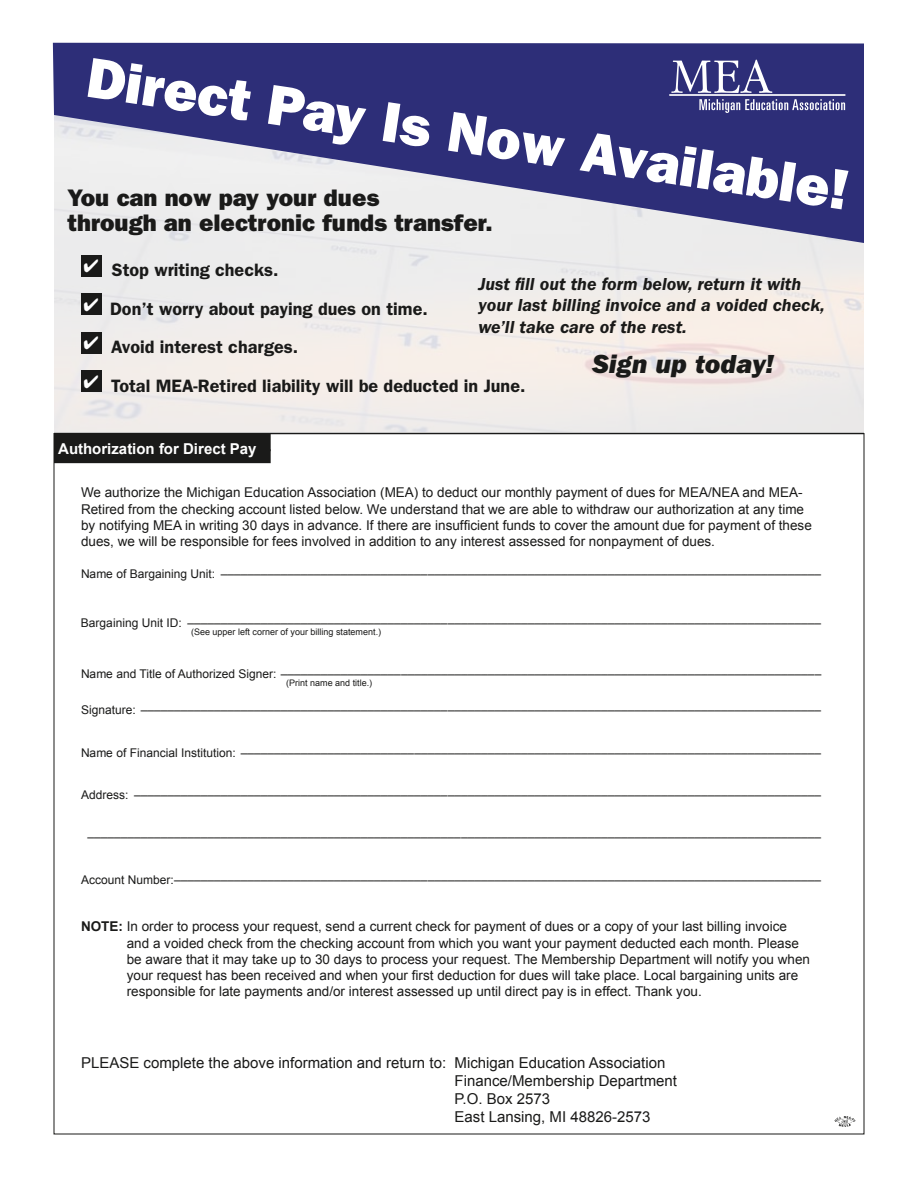
<style>
.page{position:relative;width:918px;height:1188px;background:#fff}
.page>*{position:absolute;margin:0;border:0;box-sizing:border-box;transform-origin:0 0}
.t1{font:800 57px "Franklin Gothic";color:#fff}
.t2{font:italic 800 27px "Franklin Gothic";color:#1a1a19}
.t3{font:800 24px/25.5px "Franklin Gothic";color:#1a1a19}
.t4{font:600 18px "Franklin Gothic";color:#1a1a19}
.t5{font:italic 600 18px/21.6px "Franklin Gothic";color:#1a1a19}
.t6{font:15px/18px "Arial";color:#1a1a19}
.t7{font:700 15px "Arial";color:#fff}
.t8{font:13.5px/16.2px "Arial";color:#1a1a19}
.t9{font:12px "Arial";color:#1a1a19}
.t10{font:9px "Arial";color:#1a1a19}
.s1{color:#1a1a19}
.s2{font-weight:700}
</style>
<div class="page">
<img style="left:54px;top:243px;width:810px;height:189px">
<svg style="left:53px;top:43px;width:811px;height:200px;background:#6c6d9f"></svg>
<div style="left:81px;top:255px;width:20px;height:21px;background:#1a1a19"></div>
<div style="left:81px;top:293px;width:20px;height:22px;background:#1a1a19"></div>
<div style="left:81px;top:332px;width:20px;height:21px;background:#1a1a19"></div>
<div style="left:81px;top:370px;width:20px;height:22px;background:#1a1a19"></div>
<div style="left:54px;top:433px;width:217px;height:30px;background:#1a1a19"></div>
<svg style="left:699px;top:99px;width:146px;height:14px;background:#6b6b9f"></svg>
<svg style="left:671px;top:60px;width:101px;height:33px"></svg>
<hr style="left:669px;top:94px;width:176px;height:2px;background:#fff">
<img style="left:834px;top:1116px;width:22px;height:11px">
<hr style="left:54px;top:433px;width:810px;height:1px;background:#1a1a19">
<h1 class="t1" style="left:93px;top:41px;width:770px;rotate:9deg">Direct Pay Is Now Available!</h1>
<h3 class="t3" style="left:68px;top:185px;width:427px">You can now pay your dues<br>through an electronic funds transfer.</h3>
<h3 class="t4" style="left:83px;top:259px;width:197px"><sup>✔</sup> Stop writing checks.</h3>
<h3 class="t4" style="left:83px;top:298px;width:346px"><sup>✔</sup> Don’t worry about paying dues on time.</h3>
<h3 class="t4" style="left:83px;top:336px;width:216px"><sup>✔</sup> Avoid interest charges.</h3>
<h3 class="t4" style="left:83px;top:375px;width:444px"><sup>✔</sup> Total MEA-Retired liability will be deducted in June.</h3>
<h3 class="t5" style="left:478px;top:273px;width:348px">Just fill out the form below, return it with your last billing invoice and a voided check, we’ll take care of the rest.</h3>
<h2 class="t2" style="left:592px;top:348px;width:183px">Sign up today!</h2>
<p class="t7" style="left:58px;top:440px;width:214px">Authorization for Direct Pay <span class="s1">--</span></p>
<p class="t8" style="left:81px;top:485px;width:732px">We authorize the Michigan Education Association (MEA) to deduct our monthly payment of dues for MEA/NEA and MEA-Retired from the checking account listed below. We understand that we are able to withdraw our authorization at any time by notifying MEA in writing 30 days in advance. If there are insufficient funds to cover the amount due for payment of these dues, we will be responsible for fees involved in addition to any interest assessed for nonpayment of dues.</p>
<p class="t9" style="left:81px;top:567px;width:742px">Name of Bargaining Unit: ––––––––––––––––––––––––––––––––––––––––––––––––––––––––––––––––––––––––––––––––––––––––––</p>
<p class="t9" style="left:81px;top:616px;width:742px">Bargaining Unit ID: –––––––––––––––––––––––––––––––––––––––––––––––––––––––––––––––––––––––––––––––––––––––––––––––</p>
<p class="t10" style="left:191px;top:627px;width:192px">(See upper left corner of your billing statement.)</p>
<p class="t9" style="left:81px;top:667px;width:742px">Name and Title of Authorized Signer: –––––––––––––––––––––––––––––––––––––––––––––––––––––––––––––––––––––––––––––––––</p>
<p class="t10" style="left:286px;top:677px;width:88px">(Print name and title.)</p>
<p class="t9" style="left:81px;top:703px;width:742px">Signature: ––––––––––––––––––––––––––––––––––––––––––––––––––––––––––––––––––––––––––––––––––––––––––––––––––––––</p>
<p class="t9" style="left:81px;top:746px;width:742px">Name of Financial Institution: –––––––––––––––––––––––––––––––––––––––––––––––––––––––––––––––––––––––––––––––––––––––</p>
<p class="t9" style="left:81px;top:788px;width:742px">Address: –––––––––––––––––––––––––––––––––––––––––––––––––––––––––––––––––––––––––––––––––––––––––––––––––––––––</p>
<p class="t9" style="left:87px;top:830px;width:735px">––––––––––––––––––––––––––––––––––––––––––––––––––––––––––––––––––––––––––––––––––––––––––––––––––––––––––––––</p>
<p class="t9" style="left:81px;top:873px;width:742px">Account Number:–––––––––––––––––––––––––––––––––––––––––––––––––––––––––––––––––––––––––––––––––––––––––––––––––</p>
<p class="t8" style="left:127px;top:918px;width:685px;text-indent:-46px"><span class="s2">NOTE:</span> In order to process your request, send a current check for payment of dues or a copy of your last billing invoice and a voided check from the checking account from which you want your payment deducted each month. Please be aware that it may take up to 30 days to process your request. The Membership Department will notify you when your request has been received and when your first deduction for dues will take place. Local bargaining units are responsible for late payments and/or interest assessed up until direct pay is in effect. Thank you.</p>
<p class="t6" style="left:455px;top:1054px;width:224px;text-indent:-374px">PLEASE complete the above information and return to: Michigan Education Association Finance/Membership Department P.O. Box 2573<br>East Lansing, MI 48826-2573</p>
</div>
